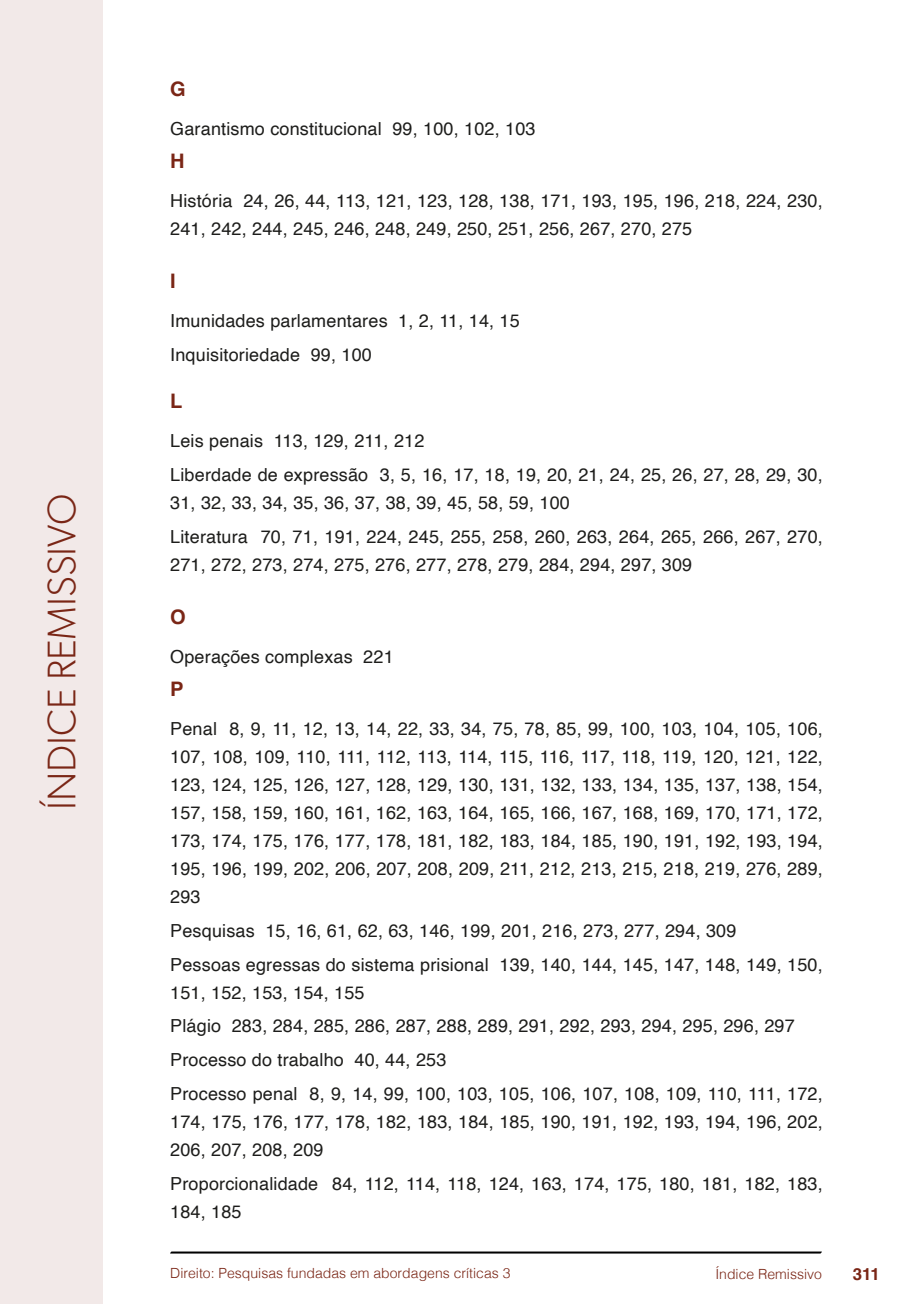
<style>
.page{position:relative;width:908px;height:1304px;background:#fff}
.page>*{position:absolute;margin:0;border:0;box-sizing:border-box;transform-origin:0 0}
.t1{font:300 40px "Gibson";color:#7a2616}
.t2{font:700 20px "Helvetica";color:#7a2616}
.t3{font:18px/28px "Helvetica";letter-spacing:.01em;color:#1d1d1b}
.t4{font:700 16.8px "Helvetica";color:#7a2616}
.t5{font:300 14px "Helvetica";color:#7a2616}
</style>
<div class="page">
<svg style="left:170px;top:1251px;width:651px;height:3px;background:#515151"></svg>
<div style="left:0;top:0;width:103px;height:1304px;background:#f2e9e8"></div>
<h1 class="t1" style="left:37px;top:810px;width:317px;rotate:-90deg">ÍNDICE REMISSIVO</h1>
<p class="t2" style="left:170px;top:77px;width:17px">G</p>
<p class="t3" style="left:170px;top:116px;width:366px">Garantismo constitucional 99, 100, 102, 103</p>
<p class="t2" style="left:170px;top:149px;width:16px">H</p>
<p class="t3" style="left:170px;top:188px;width:653px">História 24, 26, 44, 113, 121, 123, 128, 138, 171, 193, 195, 196, 218, 224, 230,<br>241, 242, 244, 245, 246, 248, 249, 250, 251, 256, 267, 270, 275</p>
<p class="t2" style="left:170px;top:269px;width:7px">I</p>
<p class="t3" style="left:170px;top:305px;width:351px;line-height:33.6px">Imunidades parlamentares 1, 2, 11, 14, 15<br>Inquisitoriedade 99, 100</p>
<p class="t2" style="left:170px;top:389px;width:14px">L</p>
<p class="t3" style="left:170px;top:425px;width:653px;line-height:33.6px">Leis penais 113, 129, 211, 212<br>Liberdade de expressão 3, 5, 16, 17, 18, 19, 20, 21, 24, 25, 26, 27, 28, 29, 30,</p>
<p class="t3" style="left:170px;top:486px;width:653px;line-height:33.6px">31, 32, 33, 34, 35, 36, 37, 38, 39, 45, 58, 59, 100<br>Literatura 70, 71, 191, 224, 245, 255, 258, 260, 263, 264, 265, 266, 267, 270,</p>
<p class="t3" style="left:170px;top:551px;width:523px">271, 272, 273, 274, 275, 276, 277, 278, 279, 284, 294, 297, 309</p>
<p class="t2" style="left:170px;top:605px;width:17px">O</p>
<p class="t3" style="left:170px;top:644px;width:225px">Operações complexas 221</p>
<p class="t2" style="left:170px;top:677px;width:15px">P</p>
<p class="t3" style="left:170px;top:716px;width:654px;text-align:justify">Penal 8, 9, 11, 12, 13, 14, 22, 33, 34, 75, 78, 85, 99, 100, 103, 104, 105, 106, 107, 108, 109, 110, 111, 112, 113, 114, 115, 116, 117, 118, 119, 120, 121, 122, 123, 124, 125, 126, 127, 128, 129, 130, 131, 132, 133, 134, 135, 137, 138, 154, 157, 158, 159, 160, 161, 162, 163, 164, 165, 166, 167, 168, 169, 170, 171, 172, 173, 174, 175, 176, 177, 178, 181, 182, 183, 184, 185, 190, 191, 192, 193, 194, 195, 196, 199, 202, 206, 207, 208, 209, 211, 212, 213, 215, 218, 219, 276, 289, 293</p>
<p class="t3" style="left:170px;top:914px;width:653px;line-height:33.6px">Pesquisas 15, 16, 61, 62, 63, 146, 199, 201, 216, 273, 277, 294, 309<br>Pessoas egressas do sistema prisional 139, 140, 144, 145, 147, 148, 149, 150,</p>
<p class="t3" style="left:170px;top:976px;width:653px;line-height:33.6px">151, 152, 153, 154, 155<br>Plágio 283, 284, 285, 286, 287, 288, 289, 291, 292, 293, 294, 295, 296, 297<br>Processo do trabalho 40, 44, 253<br>Processo penal 8, 9, 14, 99, 100, 103, 105, 106, 107, 108, 109, 110, 111, 172,</p>
<p class="t3" style="left:170px;top:1108px;width:653px">174, 175, 176, 177, 178, 182, 183, 184, 185, 190, 191, 192, 193, 194, 196, 202,<br>206, 207, 208, 209</p>
<p class="t3" style="left:170px;top:1170px;width:653px">Proporcionalidade 84, 112, 114, 118, 124, 163, 174, 175, 180, 181, 182, 183,<br>184, 185</p>
<p class="t5" style="left:170px;top:1261px;width:341px">Direito: Pesquisas fundadas em abordagens críticas 3</p>
<p class="t5" style="left:715px;top:1262px;width:108px">Índice Remissivo</p>
<p class="t4" style="left:852px;top:1264px;width:29px">311</p>
</div>
